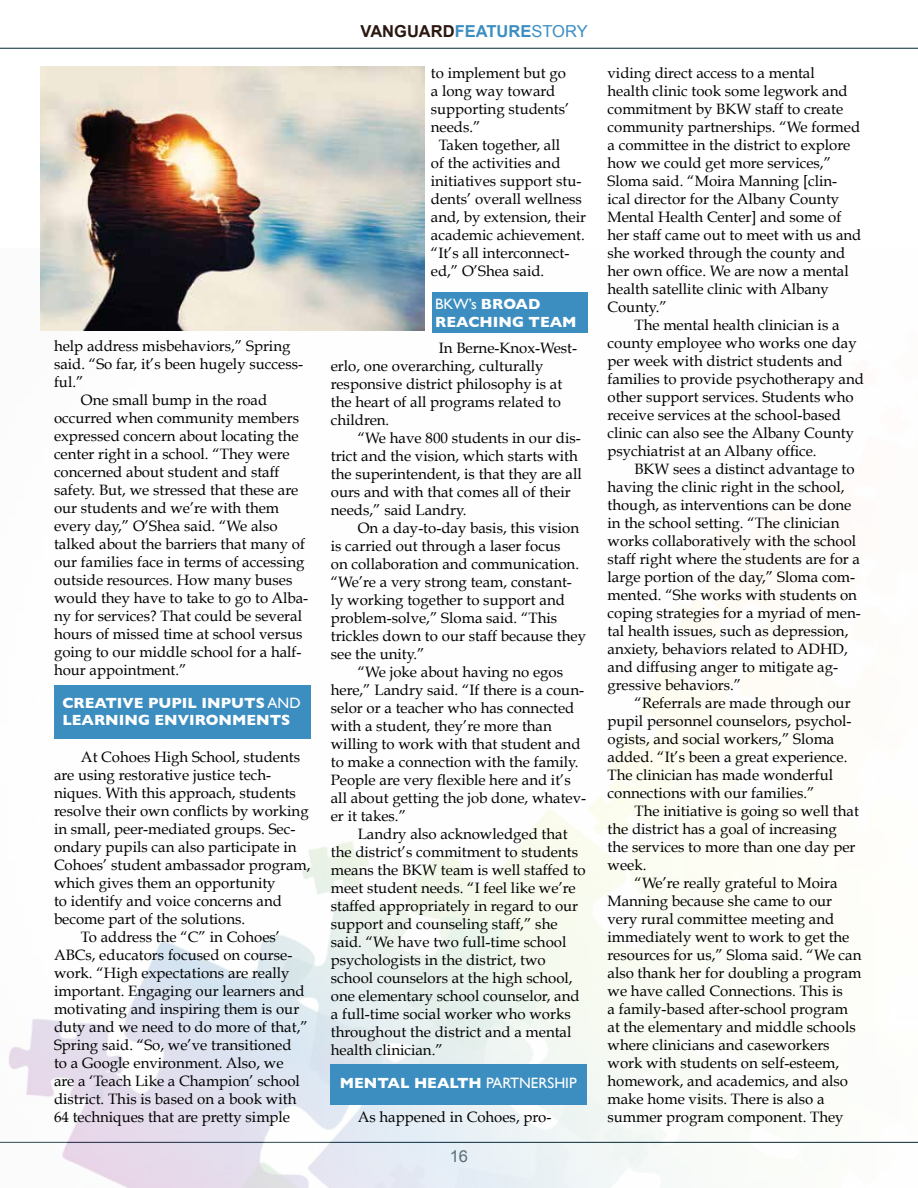
<style>
.page{position:relative;width:918px;height:1188px;background:#fff}
.page>*{position:absolute;margin:0;border:0;box-sizing:border-box;transform-origin:0 0}
.t1{font:700 16.5px "Arial";color:#2a1710}
.t2{font:16.5px "Arial";color:#5f6c71}
.t3{font:15px/18px "Book Antiqua";color:#000}
.t4{font:700 15px/18px "Gill Sans";color:#fff}
.s1{font-weight:400}
.s2{color:#3c8ec0}
.s3{font-weight:400;color:#3c8ec0}
</style>
<div class="page">
<hr style="left:0;top:48px;width:918px;height:1px;background:#00232f">
<img style="left:0;top:249px;width:918px;height:939px">
<div style="left:54px;top:686px;width:256px;height:54px;background:#3c8ec0"></div>
<div style="left:432px;top:292px;width:155px;height:41px;background:#3c8ec0"></div>
<div style="left:331px;top:1064px;width:256px;height:41px;background:#3c8ec0"></div>
<img style="left:40px;top:66px;width:384px;height:264px">
<p class="t3" style="left:54px;top:337px;width:238px">help address misbehaviors,” Spring</p>
<p class="t3" style="left:54px;top:355px;width:251px">said. “So far, it’s been hugely success-</p>
<p class="t3" style="left:54px;top:373px;width:31px">ful.”</p>
<p class="t3" style="left:81px;top:391px;width:188px">One small bump in the road</p>
<p class="t3" style="left:54px;top:409px;width:247px">occurred when community members</p>
<p class="t3" style="left:54px;top:427px;width:246px">expressed concern about locating the</p>
<p class="t3" style="left:54px;top:445px;width:237px">center right in a school. “They were</p>
<p class="t3" style="left:54px;top:463px;width:227px">concerned about student and staff</p>
<p class="t3" style="left:54px;top:481px;width:246px">safety. But, we stressed that these are</p>
<p class="t3" style="left:54px;top:499px;width:227px">our students and we’re with them</p>
<p class="t3" style="left:54px;top:517px;width:225px">every day,” O’Shea said. “We also</p>
<p class="t3" style="left:54px;top:535px;width:253px">talked about the barriers that many of</p>
<p class="t3" style="left:54px;top:553px;width:252px">our families face in terms of accessing</p>
<p class="t3" style="left:54px;top:571px;width:240px">outside resources. How many buses</p>
<p class="t3" style="left:54px;top:589px;width:256px">would they have to take to go to Alba-</p>
<p class="t3" style="left:54px;top:607px;width:250px">ny for services? That could be several</p>
<p class="t3" style="left:54px;top:625px;width:250px">hours of missed time at school versus</p>
<p class="t3" style="left:54px;top:643px;width:249px">going to our middle school for a half-</p>
<p class="t3" style="left:54px;top:661px;width:134px">hour appointment.”</p>
<p class="t4" style="left:62px;top:695px;width:240px;line-height:16.5px">CREATIVE PUPIL INPUTS <span class="s1">AND<br></span>LEARNING ENVIRONMENTS</p>
<p class="t3" style="left:81px;top:748px;width:221px">At Cohoes High School, students</p>
<p class="t3" style="left:54px;top:766px;width:219px">are using restorative justice tech-</p>
<p class="t3" style="left:54px;top:784px;width:243px">niques. With this approach, students</p>
<p class="t3" style="left:54px;top:802px;width:256px">resolve their own conflicts by working</p>
<p class="t3" style="left:54px;top:820px;width:243px">in small, peer-mediated groups. Sec-</p>
<p class="t3" style="left:54px;top:838px;width:244px">ondary pupils can also participate in</p>
<p class="t3" style="left:54px;top:856px;width:258px">Cohoes’ student ambassador program,</p>
<p class="t3" style="left:54px;top:874px;width:223px">which gives them an opportunity</p>
<p class="t3" style="left:54px;top:892px;width:229px">to identify and voice concerns and</p>
<p class="t3" style="left:54px;top:910px;width:193px">become part of the solutions.</p>
<p class="t3" style="left:81px;top:928px;width:201px">To address the “C” in Cohoes’</p>
<p class="t3" style="left:54px;top:946px;width:240px">ABCs, educators focused on course-</p>
<p class="t3" style="left:54px;top:964px;width:237px">work. “High expectations are really</p>
<p class="t3" style="left:54px;top:982px;width:252px">important. Engaging our learners and</p>
<p class="t3" style="left:54px;top:1000px;width:247px">motivating and inspiring them is our</p>
<p class="t3" style="left:54px;top:1018px;width:255px">duty and we need to do more of that,”</p>
<p class="t3" style="left:54px;top:1036px;width:239px">Spring said. “So, we’ve transitioned</p>
<p class="t3" style="left:54px;top:1054px;width:231px">to a Google environment. Also, we</p>
<p class="t3" style="left:54px;top:1072px;width:248px">are a ‘Teach Like a Champion’ school</p>
<p class="t3" style="left:54px;top:1090px;width:244px">district. This is based on a book with</p>
<p class="t3" style="left:54px;top:1108px;width:238px">64 techniques that are pretty simple</p>
<p class="t1" style="left:361px;top:20px;width:229px">VANGUARD<span class="s2">FEATURE</span><span class="s3">STORY</span></p>
<p class="t3" style="left:431px;top:64px;width:137px">to implement but go</p>
<p class="t3" style="left:431px;top:82px;width:126px">a long way toward</p>
<p class="t3" style="left:431px;top:100px;width:140px">supporting students’</p>
<p class="t3" style="left:431px;top:118px;width:51px">needs.”</p>
<p class="t3" style="left:439px;top:136px;width:123px">Taken together, all</p>
<p class="t3" style="left:431px;top:154px;width:131px">of the activities and</p>
<p class="t3" style="left:431px;top:172px;width:152px">initiatives support stu-</p>
<p class="t3" style="left:431px;top:190px;width:153px">dents’ overall wellness</p>
<p class="t3" style="left:431px;top:208px;width:157px">and, by extension, their</p>
<p class="t3" style="left:431px;top:226px;width:155px">academic achievement.</p>
<p class="t3" style="left:431px;top:244px;width:140px">“It’s all interconnect-</p>
<p class="t3" style="left:431px;top:262px;width:115px">ed,” O’Shea said.</p>
<p class="t4" style="left:435px;top:295px;width:143px"><span class="s1">BKW’s</span> BROAD<br>REACHING TEAM</p>
<p class="t3" style="left:331px;top:339px;width:248px;text-indent:108px">In Berne-Knox-West&shy;erlo, one overarching, culturally responsive district philosophy is at the heart of all programs related to children.</p>
<p class="t3" style="left:331px;top:429px;width:252px;text-indent:27px">“We have 800 students in our dis&shy;trict and the vision, which starts with the superintendent, is that they are all ours and with that comes all of their needs,” said Landry.</p>
<p class="t3" style="left:358px;top:519px;width:223px">On a day-to-day basis, this vision</p>
<p class="t3" style="left:331px;top:537px;width:231px">is carried out through a laser focus</p>
<p class="t3" style="left:331px;top:555px;width:250px">on collaboration and communication.</p>
<p class="t3" style="left:331px;top:573px;width:243px">“We’re a very strong team, constant-</p>
<p class="t3" style="left:331px;top:591px;width:236px">ly working together to support and</p>
<p class="t3" style="left:331px;top:609px;width:228px">problem-solve,” Sloma said. “This</p>
<p class="t3" style="left:331px;top:627px;width:257px">trickles down to our staff because they</p>
<p class="t3" style="left:331px;top:645px;width:95px">see the unity.”</p>
<p class="t3" style="left:358px;top:663px;width:207px">“We joke about having no egos</p>
<p class="t3" style="left:331px;top:681px;width:255px">here,” Landry said. “If there is a coun-</p>
<p class="t3" style="left:331px;top:699px;width:245px">selor or a teacher who has connected</p>
<p class="t3" style="left:331px;top:717px;width:223px">with a student, they’re more than</p>
<p class="t3" style="left:331px;top:735px;width:251px">willing to work with that student and</p>
<p class="t3" style="left:331px;top:753px;width:249px">to make a connection with the family.</p>
<p class="t3" style="left:331px;top:771px;width:241px">People are very flexible here and it’s</p>
<p class="t3" style="left:331px;top:789px;width:257px">all about getting the job done, whatev-</p>
<p class="t3" style="left:331px;top:807px;width:77px">er it takes.”</p>
<p class="t3" style="left:358px;top:825px;width:211px">Landry also acknowledged that</p>
<p class="t3" style="left:331px;top:843px;width:249px">the district’s commitment to students</p>
<p class="t3" style="left:331px;top:861px;width:256px">means the BKW team is well staffed to</p>
<p class="t3" style="left:331px;top:879px;width:246px">meet student needs. “I feel like we’re</p>
<p class="t3" style="left:331px;top:897px;width:249px">staffed appropriately in regard to our</p>
<p class="t3" style="left:331px;top:915px;width:228px">support and counseling staff,” she</p>
<p class="t3" style="left:331px;top:933px;width:237px">said. “We have two full-time school</p>
<p class="t3" style="left:331px;top:951px;width:217px">psychologists in the district, two</p>
<p class="t3" style="left:331px;top:969px;width:243px">school counselors at the high school,</p>
<p class="t3" style="left:331px;top:987px;width:250px">one elementary school counselor, and</p>
<p class="t3" style="left:331px;top:1005px;width:241px">a full-time social worker who works</p>
<p class="t3" style="left:331px;top:1023px;width:242px">throughout the district and a mental</p>
<p class="t3" style="left:331px;top:1041px;width:114px">health clinician.”</p>
<p class="t4" style="left:340px;top:1074px;width:239px">MENTAL HEALTH <span class="s1">PARTNERSHIP</span></p>
<p class="t3" style="left:358px;top:1108px;width:195px">As happened in Cohoes, pro-</p>
<p class="t2" style="left:450px;top:1146px;width:20px">16</p>
<p class="t3" style="left:608px;top:64px;width:255px">viding direct access to a mental<br>health clinic took some legwork and commitment by BKW staff to create community partnerships. “We formed a committee in the district to explore how we could get more services,”<br>Sloma said. “Moira Manning [clin&shy;ical director for the Albany County<br>Mental Health Center] and some of her staff came out to meet with us and she worked through the county and her own office. We are now a mental health satellite clinic with Albany<br>County.”</p>
<p class="t3" style="left:608px;top:316px;width:258px;text-indent:27px">The mental health clinician is a county employee who works one day per week with district students and families to provide psychotherapy and other support services. Students who receive services at the school-based clinic can also see the Albany County psychiatrist at an Albany office.</p>
<p class="t3" style="left:608px;top:460px;width:255px;text-indent:27px">BKW sees a distinct advantage to having the clinic right in the school, though, as interventions can be done in the school setting. “The clinician works collaboratively with the school staff right where the students are for a large portion of the day,” Sloma com&shy;mented. “She works with students on coping strategies for a myriad of men&shy;tal health issues, such as depression, anxiety, behaviors related to ADHD, and diffusing anger to mitigate ag&shy;gressive behaviors.”</p>
<p class="t3" style="left:608px;top:694px;width:246px;text-indent:27px">“Referrals are made through our pupil personnel counselors, psychol&shy;ogists, and social workers,” Sloma added. “It’s been a great experience.<br>The clinician has made wonderful connections with our families.”</p>
<p class="t3" style="left:608px;top:802px;width:253px;text-indent:27px">The initiative is going so well that the district has a goal of increasing the services to more than one day per week.</p>
<p class="t3" style="left:608px;top:874px;width:256px;text-indent:27px">“We’re really grateful to Moira Manning because she came to our very rural committee meeting and immediately went to work to get the resources for us,” Sloma said. “We can also thank her for doubling a program we have called Connections. This is<br>a family-based after-school program at the elementary and middle schools where clinicians and caseworkers work with students on self-esteem, homework, and academics, and also make home visits. There is also a summer program component. They</p>
</div>
